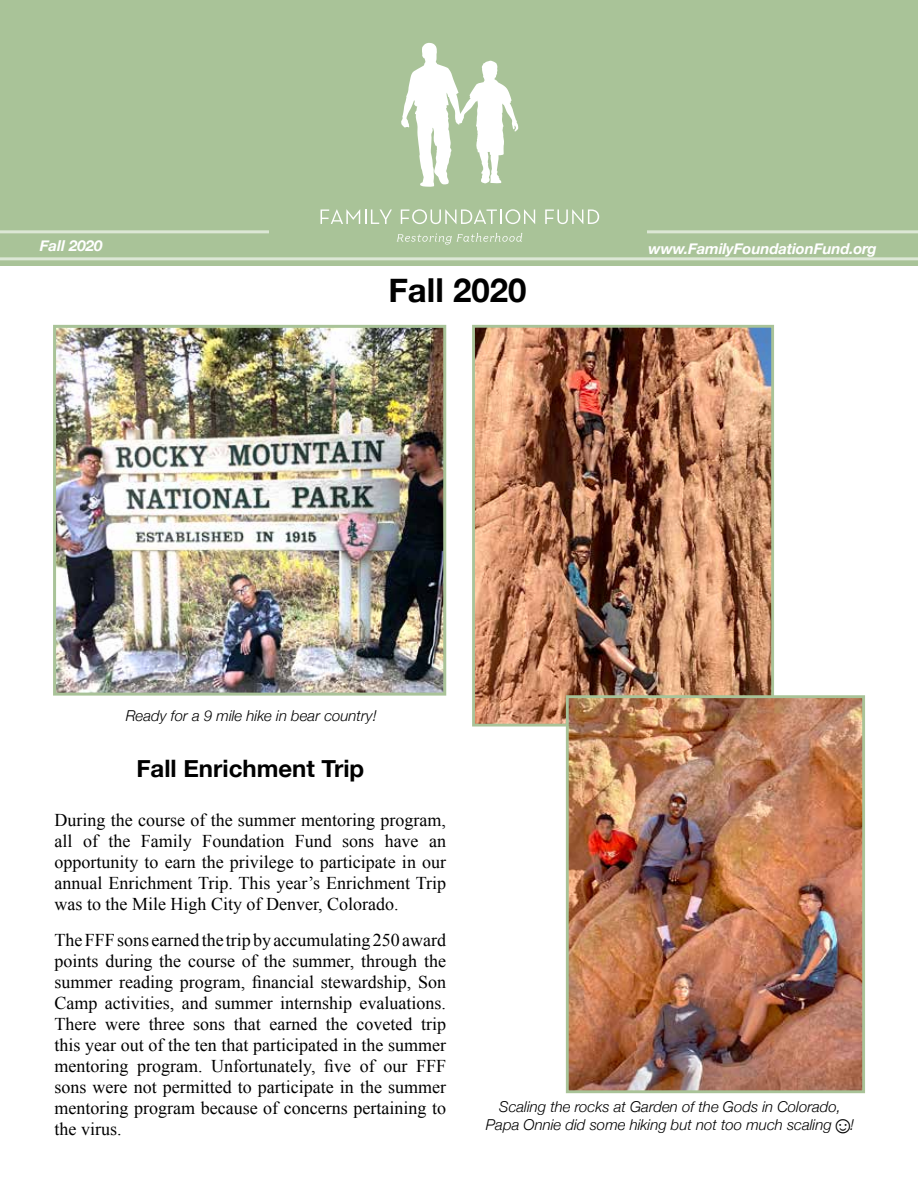
<style>
.page{position:relative;width:918px;height:1188px;background:#fff}
.page>*{position:absolute;margin:0;border:0;box-sizing:border-box;transform-origin:0 0}
.t1{font:700 33px "Helvetica Neue";color:#000}
.t2{font:700 24px "Helvetica Neue";color:#000}
.t3{font:18px/21px "Times New Roman";color:#000;text-align:justify}
.t4{font:italic 300 15px/18px "Helvetica Neue";color:#000;text-align:center}
.t5{font:italic 700 15px "Helvetica Neue";letter-spacing:-.01em;color:#fff}
.s1{font-family:"PT Mono";font-weight:400;font-style:normal;font-size:24px}
</style>
<div class="page">
<div style="left:0;top:0;width:918px;height:266px;background:#a9c398"></div>
<hr style="left:0;top:230px;width:918px;height:3px;background:#fff">
<hr style="left:0;top:257px;width:918px;height:3px;background:#fff">
<div style="left:269px;top:215px;width:378px;height:27px;background:#a9c398"></div>
<svg style="left:321px;top:209px;width:71px;height:15px"></svg>
<svg style="left:401px;top:209px;width:134px;height:15px"></svg>
<svg style="left:545px;top:209px;width:54px;height:15px"></svg>
<svg style="left:397px;top:233px;width:125px;height:12px"></svg>
<svg style="left:401px;top:43px;width:117px;height:144px"></svg>
<img style="left:57px;top:329px;width:385px;height:363px">
<div style="left:53px;top:325px;width:393px;height:371px;border:3px solid #a9c398"></div>
<img style="left:476px;top:329px;width:294px;height:394px">
<div style="left:472px;top:325px;width:302px;height:402px;border:3px solid #a9c398"></div>
<img style="left:570px;top:699px;width:291px;height:390px">
<div style="left:566px;top:695px;width:299px;height:398px;border:3px solid #a9c398"></div>
<p class="t5" style="left:40px;top:234px;width:64px">Fall 2020</p>
<p class="t5" style="left:649px;top:237px;width:230px">www.FamilyFoundationFund.org</p>
<h1 class="t1" style="left:388px;top:264px;width:140px">Fall 2020</h1>
<p class="t4" style="left:126px;top:706px;width:252px">Ready for a 9 mile hike in bear country!</p>
<h2 class="t2" style="left:136px;top:750px;width:229px">Fall Enrichment Trip</h2>
<p class="t3" style="left:55px;top:809px;width:393px">During the course of the summer mentoring program, all of the Family Foundation Fund sons have an opportunity to earn the privilege to participate in our annual Enrichment Trip. This year’s Enrichment Trip was to the Mile High City of Denver, Colorado.</p>
<p class="t3" style="left:55px;top:929px;width:393px">The FFF sons earned the trip by accumulating 250 award points during the course of the summer, through the summer reading program, financial stewardship, Son Camp activities, and summer internship evaluations.<br>There were three sons that earned the coveted trip this year out of the ten that participated in the summer mentoring program. Unfortunately, five of our FFF sons were not permitted to participate in the summer mentoring program because of concerns pertaining to the virus.</p>
<p class="t4" style="left:486px;top:1097px;width:370px">Scaling the rocks at Garden of the Gods in Colorado,<br>Papa Onnie did some hiking but not too much scaling <span class="s1">☺</span>!</p>
</div>
